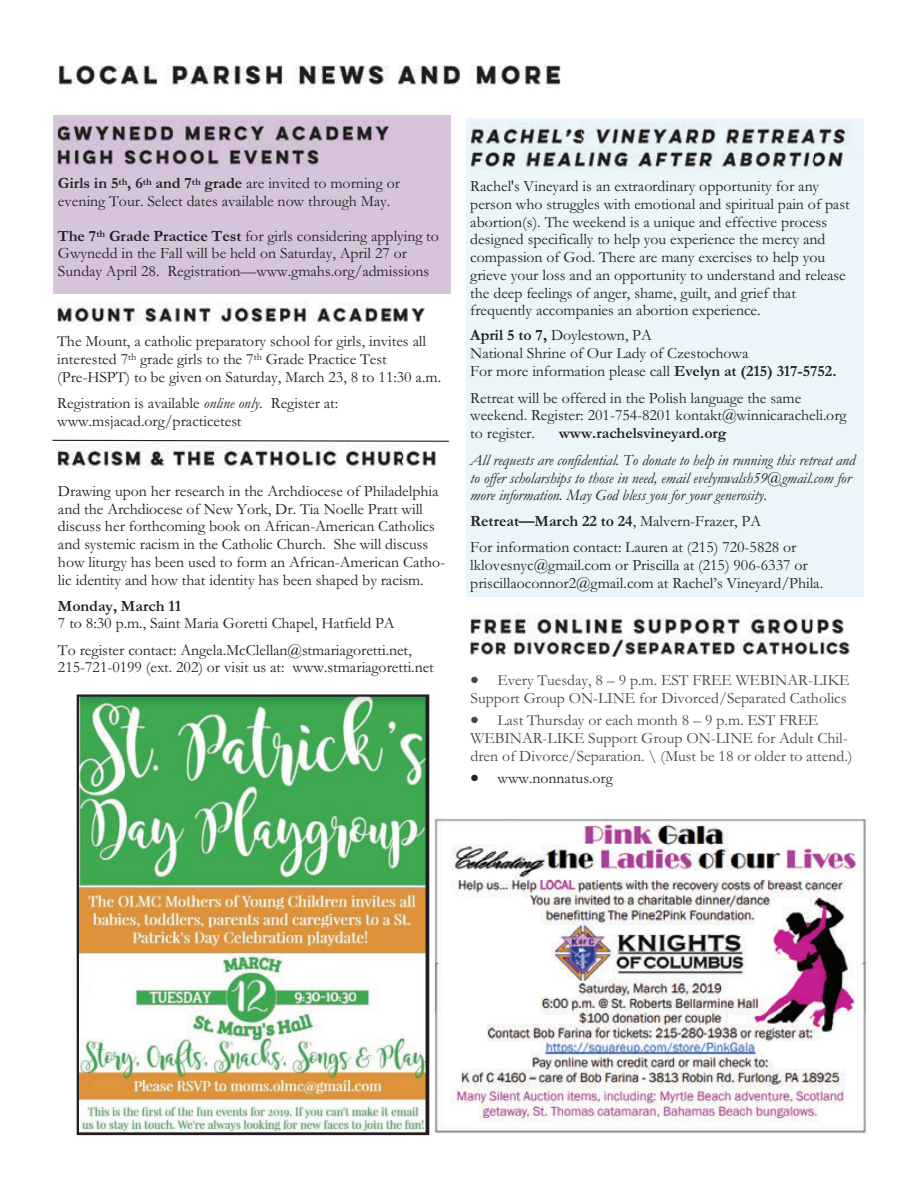
<style>
.page{position:relative;width:918px;height:1188px;background:#fff}
.page>*{position:absolute;margin:0;border:0;box-sizing:border-box;transform-origin:0 0}
.t1{font:15.9px/17.7px "Garamond";color:#231f20}
.t2{font:15.9px/17.9px "Garamond";color:#474849;text-align:right}
.t3{font:italic 15.9px/17.7px "Garamond";color:#231f20}
.t4{font:700 15.9px "Garamond";color:#231f20}
.s1{font-weight:700}
.s2{font-style:italic}
</style>
<div class="page">
<img style="left:59px;top:65px;width:502px;height:23px">
<img style="left:58px;top:445px;width:378px;height:23px">
<img style="left:57px;top:302px;width:368px;height:22px">
<div style="left:466px;top:118px;width:398px;height:479px;background:#eaf6f9"></div>
<img style="left:470px;top:123px;width:93px;height:23px">
<img style="left:565px;top:128px;width:7px;height:9px">
<img style="left:582px;top:122px;width:282px;height:24px">
<img style="left:580px;top:128px;width:2px;height:16px">
<img style="left:573px;top:128px;width:7px;height:16px">
<img style="left:470px;top:146px;width:374px;height:24px">
<svg style="left:52px;top:439px;width:397px;height:3px"></svg>
<div style="left:54px;top:115px;width:397px;height:179px;background:#d6c4da"></div>
<img style="left:58px;top:120px;width:331px;height:23px">
<img style="left:58px;top:144px;width:261px;height:23px">
<img style="left:470px;top:613px;width:374px;height:23px">
<img style="left:470px;top:637px;width:370px;height:19px">
<img style="left:471px;top:636px;width:337px;height:1px">
<img style="left:840px;top:641px;width:10px;height:14px">
<img style="left:80px;top:697px;width:346px;height:435px">
<div style="left:77px;top:694px;width:352px;height:441px;border:2px solid #231f20"></div>
<img style="left:433px;top:818px;width:436px;height:316px">
<p class="t1" style="left:58px;top:176px;width:344px"><span class="s1">Girls in 5</span><sup>th</sup><span class="s1">, 6</span><sup>th</sup> <span class="s1">and 7</span><sup>th</sup> <span class="s1">grade</span> are invited to morning or evening Tour. Select dates available now through May.</p>
<p class="t1" style="left:58px;top:228px;width:382px"><span class="s1">The 7</span><sup>th</sup> <span class="s1">Grade Practice Test</span> for girls considering applying to<br>Gwynedd in the Fall will be held on Saturday, April 27 or<br>Sunday April 28. Registration—www.gmahs.org/admissions</p>
<p class="t1" style="left:57px;top:334px;width:385px">The Mount, a catholic preparatory school for girls, invites all interested 7<sup>th</sup> grade girls to the 7<sup>th</sup> Grade Practice Test (Pre-HSPT) to be given on Saturday, March 23, 8 to 11:30 a.m.</p>
<p class="t1" style="left:57px;top:396px;width:283px">Registration is available <span class="s2">online only.</span> Register at: www.msjacad.org/practicetest</p>
<p class="t1" style="left:58px;top:484px;width:389px">Drawing upon her research in the Archdiocese of Philadelphia and the Archdiocese of New York, Dr. Tia Noelle Pratt will discuss her forthcoming book on African-American Catholics and systemic racism in the Catholic Church. She will discuss how liturgy has been used to form an African-American Catho&shy;lic identity and how that identity has been shaped by racism.</p>
<p class="t4" style="left:58px;top:599px;width:125px">Monday, March 11</p>
<p class="t1" style="left:58px;top:612px;width:356px;line-height:26.1px">7 to 8:30 p.m., Saint Maria Goretti Chapel, Hatfield PA<br>To register contact: Angela.McClellan@stmariagoretti.net,</p>
<p class="t1" style="left:58px;top:660px;width:377px">215-721-0199 (ext. 202) or visit us at: www.stmariagoretti.net</p>
<p class="t1" style="left:470px;top:179px;width:381px">Rachel's Vineyard is an extraordinary opportunity for any person who struggles with emotional and spiritual pain of past abortion(s). The weekend is a unique and effective process designed specifically to help you experience the mercy and compassion of God. There are many exercises to help you grieve your loss and an opportunity to understand and release the deep feelings of anger, shame, guilt, and grief that frequently accompanies an abortion experience.</p>
<p class="t1" style="left:470px;top:328px;width:368px"><span class="s1">April 5 to 7,</span> Doylestown, PA<br>National Shrine of Our Lady of Czestochowa<br>For more information please call <span class="s1">Evelyn at (215) 317-5752.</span></p>
<p class="t1" style="left:470px;top:391px;width:378px">Retreat will be offered in the Polish language the same weekend. Register: 201-754-8201 kontakt@winnicaracheli.org to register.</p>
<p class="t4" style="left:559px;top:427px;width:169px">www.rachelsvineyard.org</p>
<p class="t3" style="left:470px;top:453px;width:387px">All requests are confidential. To donate to help in running this retreat and to offer scholarships to those in need, email evelynwalsh59@gmail.com for more information. May God bless you for your generosity.</p>
<p class="t1" style="left:470px;top:510px;width:328px;line-height:26.1px"><span class="s1">Retreat—March 22 to 24</span>, Malvern-Frazer, PA<br>For information contact: Lauren at (215) 720-5828 or</p>
<p class="t1" style="left:470px;top:558px;width:354px">lklovesnyc@gmail.com or Priscilla at (215) 906-6337 or priscillaoconnor2@gmail.com at Rachel’s Vineyard/Phila.</p>
<p class="t2" style="left:470px;top:673px;width:381px">Every Tuesday, 8 – 9 p.m. EST FREE WEBINAR-LIKE<br>Support Group ON-LINE for Divorced/Separated Catholics</p>
<p class="t2" style="left:470px;top:713px;width:383px;text-align:center">Last Thursday or each month 8 – 9 p.m. EST FREE<br>WEBINAR-LIKE Support Group ON-LINE for Adult Chil&shy;dren of Divorce/Separation. \ (Must be 18 or older to attend.)</p>
<p class="t1" style="left:497px;top:771px;width:117px">www.nonnatus.org</p>
</div>
